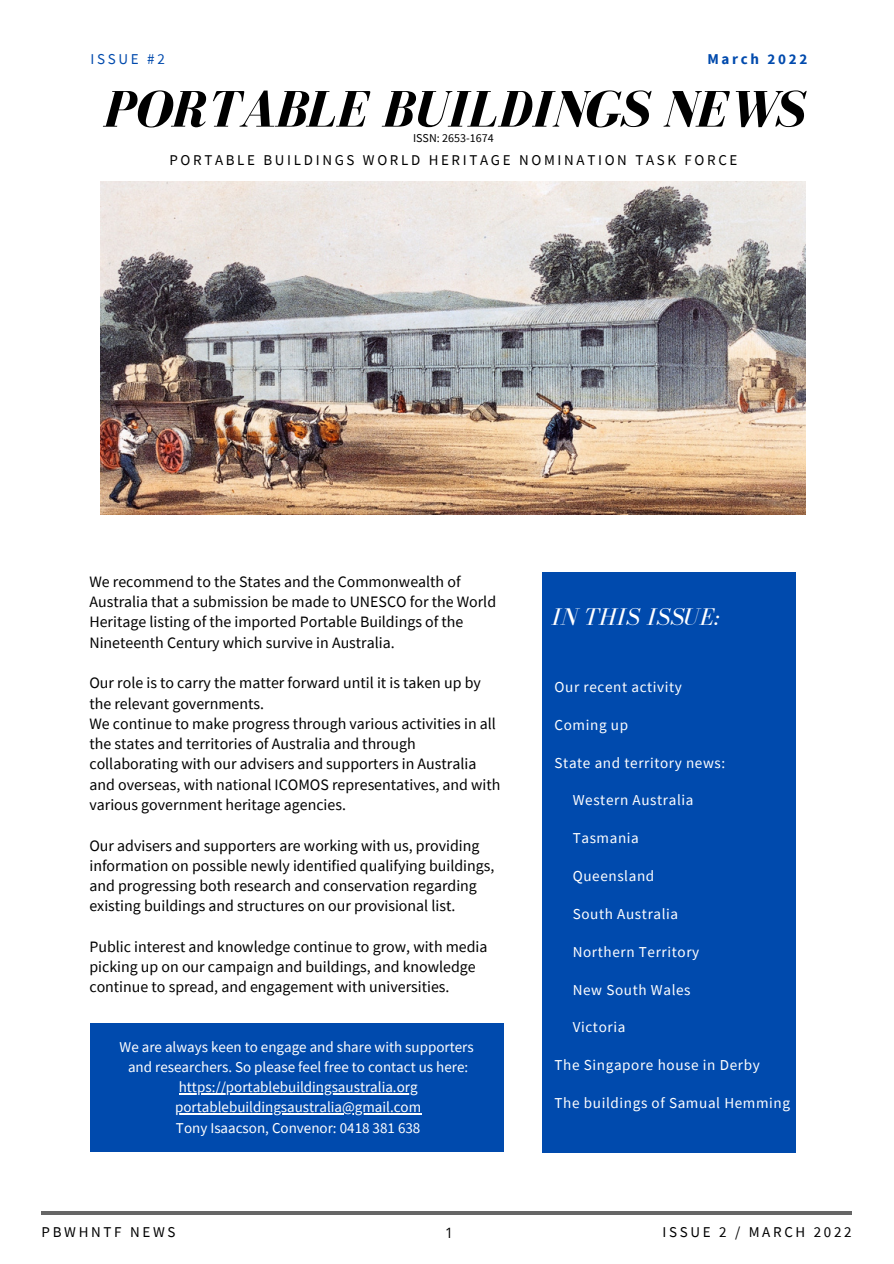
<style>
.page{position:relative;width:894px;height:1264px;background:#fff}
.page>*{position:absolute;margin:0;border:0;box-sizing:border-box;transform-origin:0 0}
.t1{font:italic 700 52.95px "Bodoni FLF";color:#000}
.t2{font:italic 24.9px "Bodoni FLF";color:#fff}
.t3{font:15.9px/20.2px "Source Sans Pro";color:#000}
.t4{font:15.15px "Source Sans Pro";letter-spacing:.04em;color:#fff}
.t5{font:15px/20.2px "Source Sans Pro";color:#fff;text-align:center}
.t6{font:15px "Source Sans Pro";letter-spacing:.18em;color:#000}
.t7{font:700 15px "Source Sans Pro";letter-spacing:.18em;color:#004aad}
.t8{font:15px "Source Sans Pro";letter-spacing:.18em;color:#004aad}
.t9{font:14.25px "Open Sans";color:#000}
.t10{font:12px "Source Sans Pro";color:#000}
</style>
<div class="page">
<hr style="left:42px;top:1211px;width:809px;height:3px;background:#666">
<img style="left:100px;top:181px;width:705px;height:333px">
<div style="left:542px;top:572px;width:254px;height:580px;background:#004aad"></div>
<div style="left:90px;top:1023px;width:414px;height:128px;background:#004aad"></div>
<hr style="left:179px;top:1093px;width:238px;height:1px;background:#fff">
<hr style="left:175px;top:1113px;width:246px;height:1px;background:#fff">
<p class="t8" style="left:90px;top:50px;width:76px">ISSUE #2</p>
<p class="t7" style="left:707px;top:50px;width:101px">March 2022</p>
<h1 class="t1" style="left:103px;top:81px;width:701px">PORTABLE BUILDINGS NEWS</h1>
<p class="t6" style="left:169px;top:150px;width:569px">PORTABLE BUILDINGS WORLD HERITAGE NOMINATION TASK FORCE</p>
<p class="t10" style="left:413px;top:131px;width:82px">ISSN: 2653-1674</p>
<p class="t3" style="left:89px;top:571px;width:408px">We recommend to the States and the Commonwealth of Australia that a submission be made to UNESCO for the World Heritage listing of the imported Portable Buildings of the Nineteenth Century which survive in Australia.</p>
<p class="t3" style="left:89px;top:672px;width:412px">Our role is to carry the matter forward until it is taken up by the relevant governments.<br>We continue to make progress through various activities in all the states and territories of Australia and through collaborating with our advisers and supporters in Australia and overseas, with national ICOMOS representatives, and with various government heritage agencies.</p>
<p class="t3" style="left:89px;top:834px;width:406px">Our advisers and supporters are working with us, providing information on possible newly identified qualifying buildings, and progressing both research and conservation regarding existing buildings and structures on our provisional list.</p>
<p class="t3" style="left:89px;top:936px;width:399px">Public interest and knowledge continue to grow, with media picking up on our campaign and buildings, and knowledge continue to spread, and engagement with universities.</p>
<p class="t5" style="left:119px;top:1036px;width:355px">We are always keen to engage and share with supporters and researchers. So please feel free to contact us here: https://portablebuildingsaustralia.org portablebuildingsaustralia@gmail.com<br>Tony Isaacson, Convenor: 0418 381 638</p>
<h2 class="t2" style="left:551px;top:603px;width:170px">IN THIS ISSUE:</h2>
<p class="t4" style="left:554px;top:677px;width:129px">Our recent activity</p>
<p class="t4" style="left:554px;top:714px;width:75px">Coming up</p>
<p class="t4" style="left:554px;top:752px;width:172px">State and territory news:</p>
<p class="t4" style="left:572px;top:790px;width:122px">Western Australia</p>
<p class="t4" style="left:572px;top:828px;width:68px">Tasmania</p>
<p class="t4" style="left:572px;top:866px;width:83px">Queensland</p>
<p class="t4" style="left:572px;top:904px;width:107px">South Australia</p>
<p class="t4" style="left:572px;top:941px;width:128px">Northern Territory</p>
<p class="t4" style="left:572px;top:979px;width:119px">New South Wales</p>
<p class="t4" style="left:572px;top:1017px;width:54px">Victoria</p>
<p class="t4" style="left:554px;top:1055px;width:206px">The Singapore house in Derby</p>
<p class="t4" style="left:554px;top:1093px;width:237px">The buildings of Samual Hemming</p>
<p class="t6" style="left:42px;top:1222px;width:135px">PBWHNTF NEWS</p>
<p class="t6" style="left:662px;top:1222px;width:190px">ISSUE 2 / MARCH 2022</p>
<p class="t9" style="left:445px;top:1222px;width:10px">1</p>
</div>
